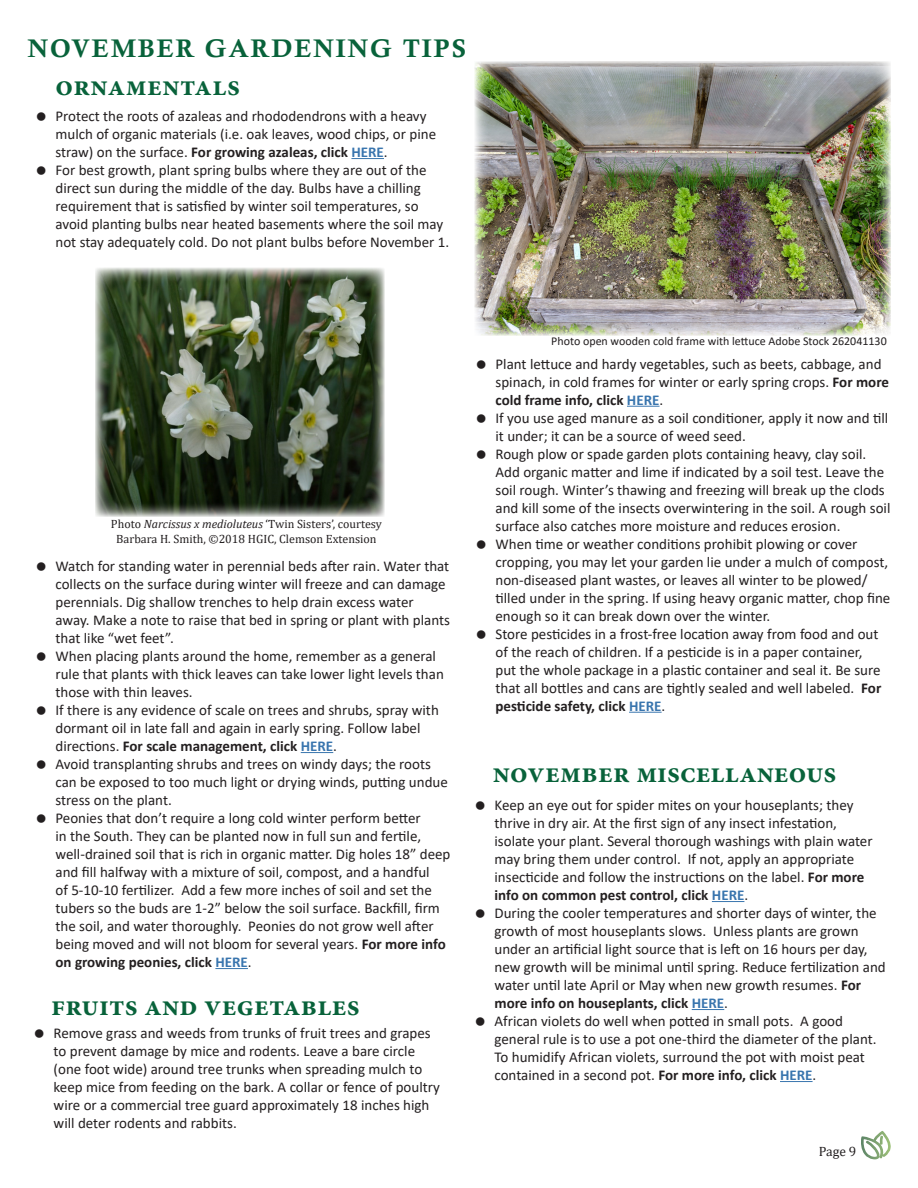
<style>
.page{position:relative;width:918px;height:1188px;background:#fff}
.page>*{position:absolute;margin:0;border:0;box-sizing:border-box;transform-origin:0 0}
.t1{font:700 28.5px "Minion Pro";letter-spacing:.01em;color:#08623a}
.t2{font:25.5px "Calis MT Bol";letter-spacing:.08em;color:#08623a}
.t3{font:15px/18px "Calibri";color:#231f20}
.t4{font:13.5px "Cambria";color:#231f20}
.t5{font:12px "Cambria";color:#231f20}
.t6{font:12px "Calibri";color:#231f20}
.s1{font-weight:700}
.s2{font-weight:700;color:#3975ae}
.s3{font-style:italic}
</style>
<div class="page">
<hr style="left:712px;top:901px;width:32px;height:1px;background:#3975ae">
<hr style="left:692px;top:1009px;width:32px;height:1px;background:#3975ae">
<hr style="left:780px;top:1081px;width:33px;height:1px;background:#3975ae">
<hr style="left:351px;top:158px;width:33px;height:1px;background:#3975ae">
<hr style="left:301px;top:752px;width:32px;height:1px;background:#3975ae">
<hr style="left:215px;top:968px;width:33px;height:1px;background:#3975ae">
<hr style="left:627px;top:406px;width:33px;height:1px;background:#3975ae">
<hr style="left:629px;top:712px;width:33px;height:1px;background:#3975ae">
<img style="left:474px;top:61px;width:417px;height:275px">
<img style="left:95px;top:268px;width:290px;height:249px">
<svg style="left:861px;top:1131px;width:30px;height:29px"></svg>
<p class="t2" style="left:28px;top:33px;width:440px">NOVEMBER GARDENING TIPS</p>
<p class="t1" style="left:56px;top:65px;width:186px">ornamentals</p>
<p class="t3" style="left:56px;top:107px;width:382px">Protect the roots of azaleas and rhododendrons with a heavy mulch of organic materials (i.e. oak leaves, wood chips, or pine straw) on the surface. <span class="s1">For growing azaleas, click</span> <span class="s2">HERE</span>.</p>
<p class="t3" style="left:56px;top:161px;width:395px">For best growth, plant spring bulbs where they are out of the direct sun during the middle of the day. Bulbs have a chilling requirement that is satisfied by winter soil temperatures, so avoid planting bulbs near heated basements where the soil may not stay adequately cold. Do not plant bulbs before November 1.</p>
<p class="t5" style="left:111px;top:517px;width:273px">Photo <span class="s3">Narcissus x medioluteus</span> ‘Twin Sisters’, courtesy</p>
<p class="t5" style="left:116px;top:531px;width:262px">Barbara H. Smith, ©2018 HGIC, Clemson Extension</p>
<p class="t3" style="left:56px;top:557px;width:396px">Watch for standing water in perennial beds after rain. Water that collects on the surface during winter will freeze and can damage perennials. Dig shallow trenches to help drain excess water away. Make a note to raise that bed in spring or plant with plants that like “wet feet”.</p>
<p class="t3" style="left:56px;top:647px;width:390px">When placing plants around the home, remember as a general rule that plants with thick leaves can take lower light levels than those with thin leaves.</p>
<p class="t3" style="left:56px;top:701px;width:385px">If there is any evidence of scale on trees and shrubs, spray with dormant oil in late fall and again in early spring. Follow label directions. <span class="s1">For scale management, click</span> <span class="s2">HERE</span>.</p>
<p class="t3" style="left:56px;top:755px;width:394px">Avoid transplanting shrubs and trees on windy days; the roots can be exposed to too much light or drying winds, putting undue stress on the plant.</p>
<p class="t3" style="left:56px;top:809px;width:397px">Peonies that don’t require a long cold winter perform better<br>in the South. They can be planted now in full sun and fertile, well-drained soil that is rich in organic matter. Dig holes 18” deep and fill halfway with a mixture of soil, compost, and a handful<br>of 5-10-10 fertilizer. Add a few more inches of soil and set the tubers so the buds are 1-2” below the soil surface. Backfill, firm the soil, and water thoroughly. Peonies do not grow well after being moved and will not bloom for several years. <span class="s1">For more info on growing peonies, click</span> <span class="s2">HERE</span>.</p>
<p class="t1" style="left:51px;top:986px;width:310px">fruits and vegetables</p>
<p class="t3" style="left:54px;top:1024px;width:388px">Remove grass and weeds from trunks of fruit trees and grapes to prevent damage by mice and rodents. Leave a bare circle (one foot wide) around tree trunks when spreading mulch to keep mice from feeding on the bark. A collar or fence of poultry wire or a commercial tree guard approximately 18 inches high will deter rodents and rabbits.</p>
<p class="t6" style="left:551px;top:332px;width:337px">Photo open wooden cold frame with lettuce Adobe Stock 262041130</p>
<p class="t3" style="left:496px;top:354px;width:395px">Plant lettuce and hardy vegetables, such as beets, cabbage, and spinach, in cold frames for winter or early spring crops. <span class="s1">For more cold frame info, click</span> <span class="s2">HERE</span>.</p>
<p class="t3" style="left:496px;top:408px;width:394px">If you use aged manure as a soil conditioner, apply it now and till it under; it can be a source of weed seed.</p>
<p class="t3" style="left:496px;top:444px;width:397px">Rough plow or spade garden plots containing heavy, clay soil.<br>Add organic matter and lime if indicated by a soil test. Leave the soil rough. Winter’s thawing and freezing will break up the clods and kill some of the insects overwintering in the soil. A rough soil surface also catches more moisture and reduces erosion.</p>
<p class="t3" style="left:496px;top:534px;width:396px">When time or weather conditions prohibit plowing or cover cropping, you may let your garden lie under a mulch of compost, non-diseased plant wastes, or leaves all winter to be plowed/ tilled under in the spring. If using heavy organic matter, chop fine enough so it can break down over the winter.</p>
<p class="t3" style="left:496px;top:624px;width:387px">Store pesticides in a frost-free location away from food and out of the reach of children. If a pesticide is in a paper container, put the whole package in a plastic container and seal it. Be sure that all bottles and cans are tightly sealed and well labeled. <span class="s1">For pesticide safety, click</span> <span class="s2">HERE</span>.</p>
<p class="t1" style="left:493px;top:753px;width:345px">november miscellaneous</p>
<p class="t3" style="left:495px;top:795px;width:380px">Keep an eye out for spider mites on your houseplants; they thrive in dry air. At the first sign of any insect infestation, isolate your plant. Several thorough washings with plain water may bring them under control. If not, apply an appropriate insecticide and follow the instructions on the label. <span class="s1">For more info on common pest control, click</span> <span class="s2">HERE</span>.</p>
<p class="t3" style="left:495px;top:903px;width:393px">During the cooler temperatures and shorter days of winter, the growth of most houseplants slows. Unless plants are grown under an artificial light source that is left on 16 hours per day, new growth will be minimal until spring. Reduce fertilization and water until late April or May when new growth resumes. <span class="s1">For more info on houseplants, click</span> <span class="s2">HERE</span>.</p>
<p class="t3" style="left:495px;top:1011px;width:384px">African violets do well when potted in small pots. A good general rule is to use a pot one-third the diameter of the plant.<br>To humidify African violets, surround the pot with moist peat contained in a second pot. <span class="s1">For more info, click</span> <span class="s2">HERE</span>.</p>
<p class="t4" style="left:819px;top:1143px;width:39px">Page 9</p>
</div>
